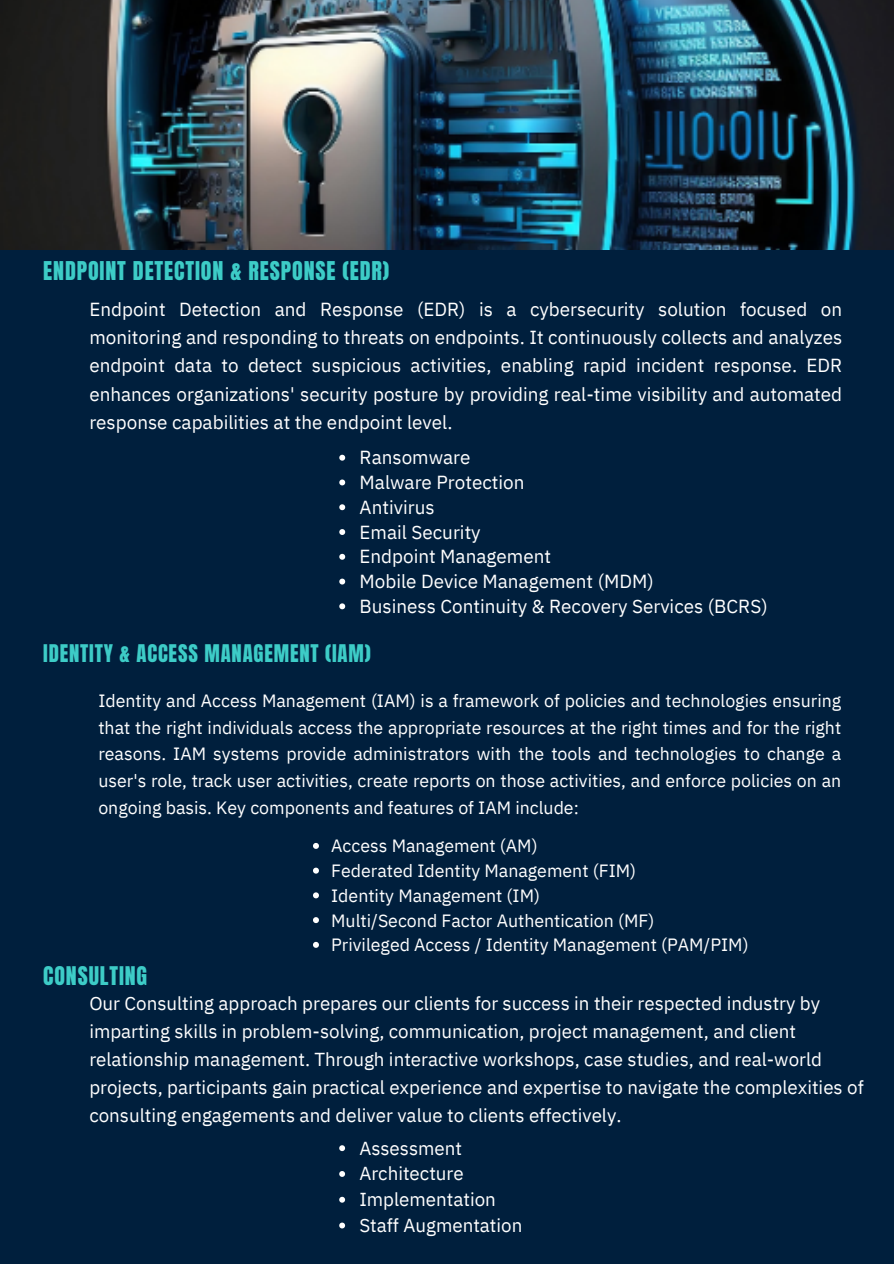
<style>
.page{position:relative;width:894px;height:1264px;background:#fff}
.page>*{position:absolute;margin:0;border:0;box-sizing:border-box;transform-origin:0 0}
.t1{font:22.05px "Anton";letter-spacing:.04em;color:#3dccc7}
.t2{font:21.9px "Anton";letter-spacing:.04em;color:#3dccc7}
.t3{font:20.7px "Anton";letter-spacing:.04em;color:#3dccc7}
.t4{font:18.9px/28.3px "IBM Plex Sans";color:#fff;text-align:justify}
.t5{font:18.75px/28px "IBM Plex Sans";color:#fff}
.t6{font:17.7px/26.5px "IBM Plex Sans";color:#fff;text-align:justify}
</style>
<div class="page">
<div style="left:0;top:0;width:893px;height:1263px;background:#001f3d"></div>
<img style="left:1px;top:0;width:892px;height:250px">
<svg style="left:339px;top:455px;width:6px;height:5px"></svg>
<svg style="left:339px;top:479px;width:6px;height:6px"></svg>
<svg style="left:339px;top:504px;width:6px;height:6px"></svg>
<svg style="left:339px;top:529px;width:6px;height:6px"></svg>
<svg style="left:339px;top:554px;width:6px;height:5px"></svg>
<svg style="left:339px;top:578px;width:6px;height:6px"></svg>
<svg style="left:339px;top:603px;width:6px;height:6px"></svg>
<svg style="left:313px;top:843px;width:6px;height:5px"></svg>
<svg style="left:313px;top:867px;width:6px;height:6px"></svg>
<svg style="left:313px;top:892px;width:6px;height:6px"></svg>
<svg style="left:313px;top:917px;width:6px;height:6px"></svg>
<svg style="left:313px;top:941px;width:6px;height:6px"></svg>
<svg style="left:339px;top:1145px;width:6px;height:6px"></svg>
<svg style="left:339px;top:1171px;width:6px;height:5px"></svg>
<svg style="left:339px;top:1196px;width:6px;height:6px"></svg>
<svg style="left:339px;top:1222px;width:6px;height:6px"></svg>
<h1 class="t1" style="left:43px;top:254px;width:347px">ENDPOINT DETECTION &amp; RESPONSE (EDR)</h1>
<p class="t4" style="left:89px;top:294px;width:754px">Endpoint Detection and Response (EDR) is a cybersecurity solution focused on monitoring and responding to threats on endpoints. It continuously collects and analyzes endpoint data to detect suspicious activities, enabling rapid incident response. EDR enhances organizations' security posture by providing real-time visibility and automated response capabilities at the endpoint level.</p>
<p class="t4" style="left:359px;top:443px;width:112px">Ransomware</p>
<p class="t4" style="left:359px;top:467px;width:166px">Malware Protection</p>
<p class="t4" style="left:359px;top:492px;width:76px">Antivirus</p>
<p class="t4" style="left:359px;top:517px;width:123px">Email Security</p>
<p class="t4" style="left:359px;top:542px;width:193px">Endpoint Management</p>
<p class="t4" style="left:359px;top:567px;width:295px">Mobile Device Management (MDM)</p>
<p class="t4" style="left:359px;top:591px;width:409px">Business Continuity &amp; Recovery Services (BCRS)</p>
<h1 class="t3" style="left:43px;top:638px;width:329px">IDENTITY &amp; ACCESS MANAGEMENT (IAM)</h1>
<p class="t6" style="left:98px;top:687px;width:744px">Identity and Access Management (IAM) is a framework of policies and technologies ensuring that the right individuals access the appropriate resources at the right times and for the right reasons. IAM systems provide administrators with the tools and technologies to change a user's role, track user activities, create reports on those activities, and enforce policies on an ongoing basis. Key components and features of IAM include:</p>
<p class="t6" style="left:331px;top:832px;width:208px">Access Management (AM)</p>
<p class="t6" style="left:331px;top:857px;width:306px">Federated Identity Management (FIM)</p>
<p class="t6" style="left:331px;top:881px;width:210px">Identity Management (IM)</p>
<p class="t6" style="left:331px;top:906px;width:324px">Multi/Second Factor Authentication (MF)</p>
<p class="t6" style="left:331px;top:931px;width:419px">Privileged Access / Identity Management (PAM/PIM)</p>
<h1 class="t2" style="left:43px;top:959px;width:105px">CONSULTING</h1>
<p class="t5" style="left:89px;top:988px;width:775px">Our Consulting approach prepares our clients for success in their respected industry by imparting skills in problem-solving, communication, project management, and client relationship management. Through interactive workshops, case studies, and real-world projects, participants gain practical experience and expertise to navigate the complexities of consulting engagements and deliver value to clients effectively.</p>
<p class="t5" style="left:359px;top:1133px;width:104px">Assessment</p>
<p class="t5" style="left:359px;top:1159px;width:106px">Architecture</p>
<p class="t5" style="left:359px;top:1185px;width:138px">Implementation</p>
<p class="t5" style="left:359px;top:1210px;width:164px">Staff Augmentation</p>
</div>
